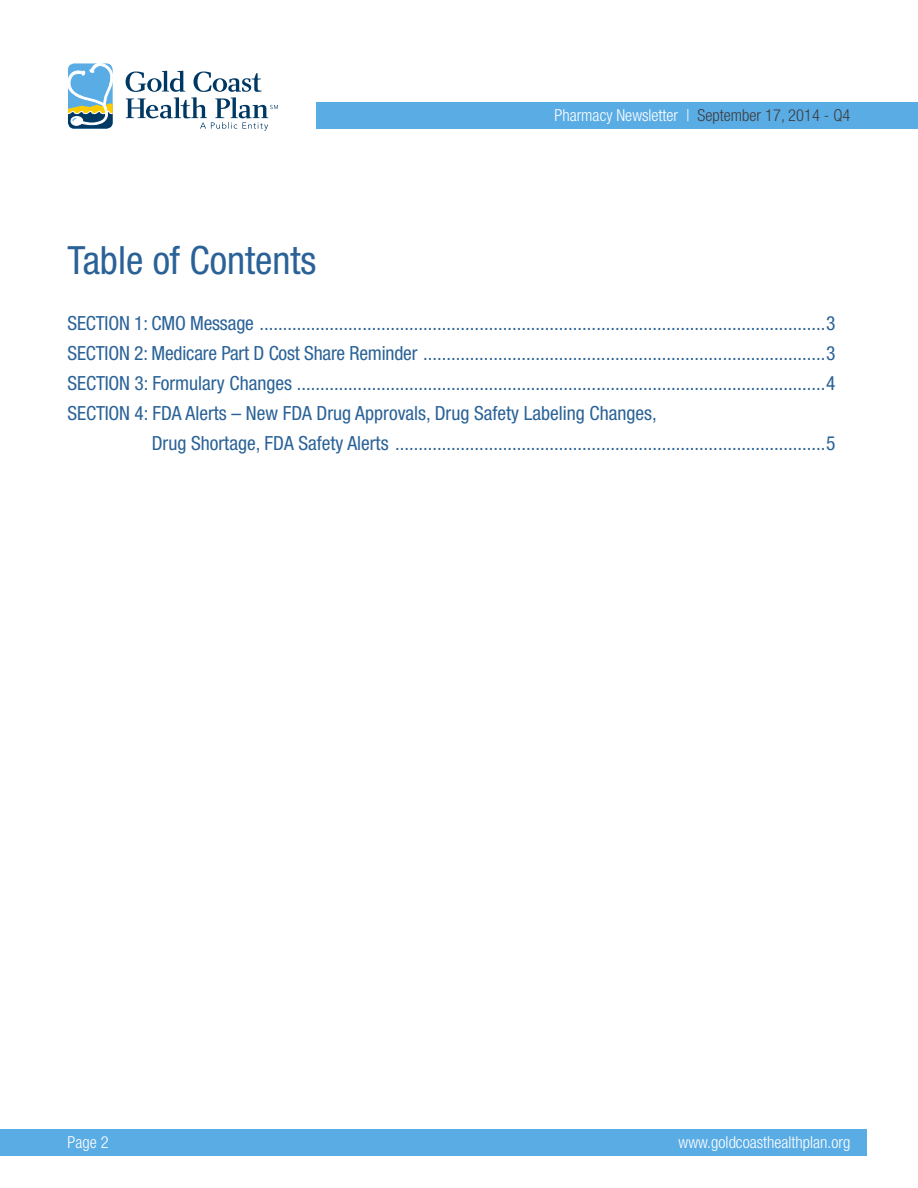
<style>
.page{position:relative;width:918px;height:1188px;background:#fff}
.page>*{position:absolute;margin:0;border:0;box-sizing:border-box;transform-origin:0 0}
.t1{font:condensed 39px "Helvetica Neue";color:#2a6297}
.t2{font:condensed 19.5px "Helvetica Neue";color:#2a6297}
.t3{font:300 condensed 16.5px "Helvetica Neue";color:#fff}
.s1{color:#3e3e3f}
</style>
<div class="page">
<div style="left:316px;top:102px;width:602px;height:27px;background:#5aace5"></div>
<div style="left:0;top:1129px;width:866px;height:27px;background:#5aace5"></div>
<svg style="left:68px;top:63px;width:45px;height:66px"></svg>
<svg style="left:126px;top:71px;width:152px;height:60px"></svg>
<p class="t1" style="left:68px;top:237px;width:251px">Table of Contents</p>
<p class="t3" style="left:554px;top:105px;width:298px">Pharmacy Newsletter | <span class="s1">September 17, 2014 - Q4</span></p>
<p class="t2" style="left:68px;top:311px;width:770px">SECTION 1: CMO Message .........................................................................................................................3</p>
<p class="t2" style="left:68px;top:341px;width:770px">SECTION 2: Medicare Part D Cost Share Reminder ......................................................................................3</p>
<p class="t2" style="left:68px;top:371px;width:770px">SECTION 3: Formulary Changes .................................................................................................................4</p>
<p class="t2" style="left:68px;top:401px;width:591px">SECTION 4: FDA Alerts – New FDA Drug Approvals, Drug Safety Labeling Changes,</p>
<p class="t2" style="left:152px;top:431px;width:685px">Drug Shortage, FDA Safety Alerts ............................................................................................5</p>
<p class="t3" style="left:68px;top:1132px;width:43px">Page 2</p>
<p class="t3" style="left:679px;top:1132px;width:173px">www.goldcoasthealthplan.org</p>
</div>
